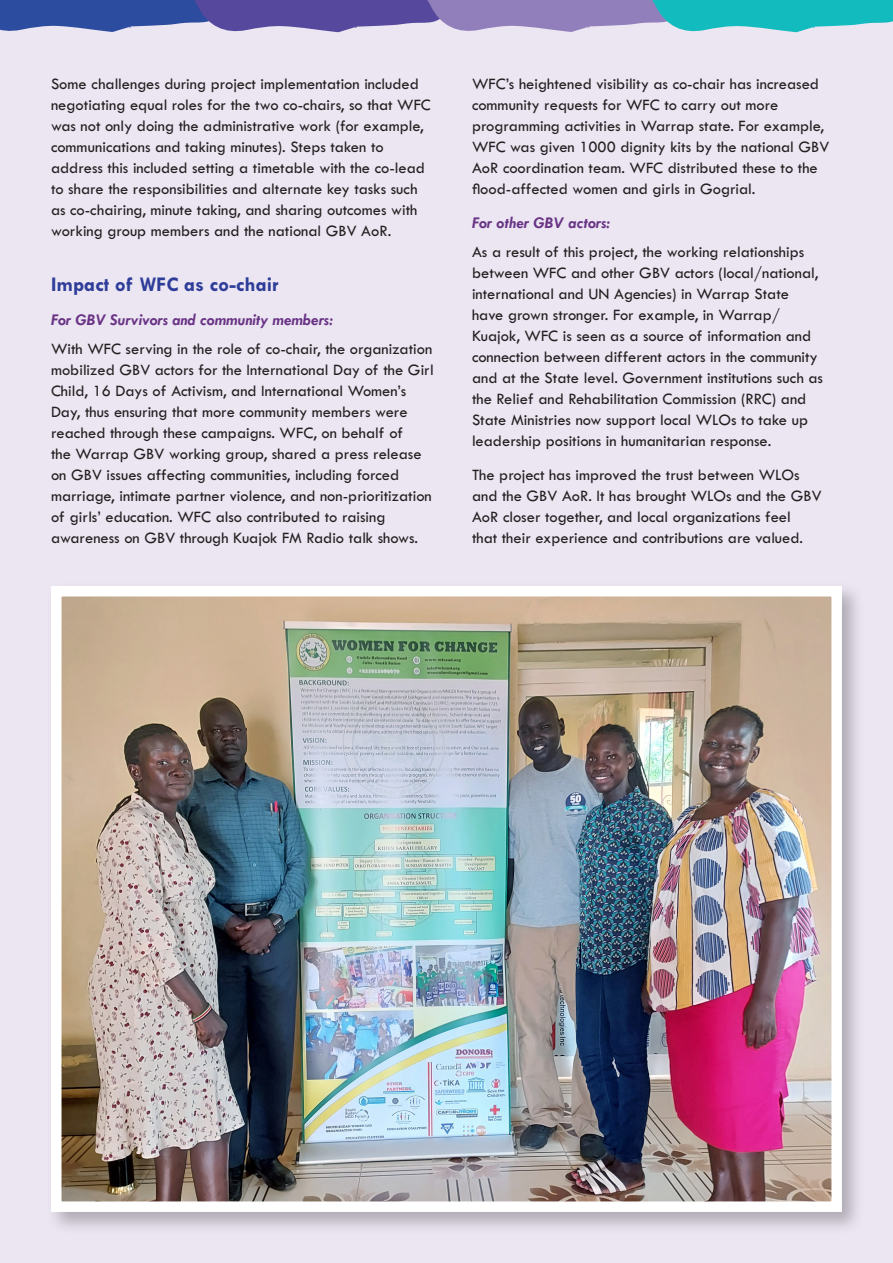
<style>
.page{position:relative;width:893px;height:1263px;background:#ebe6f2}
.page>*{position:absolute;margin:0;border:0;box-sizing:border-box;transform-origin:0 0}
.t1{font:700 21px "Tw Cen MT Std";color:#2e3d99}
.t2{font:16.5px/21px "Tw Cen MT Std";color:#231f20}
.t3{font:italic 700 16.5px "Tw Cen";color:#693385}
</style>
<div class="page">
<div style="left:46px;top:581px;width:819px;height:654px;background:#231f20;opacity:.3"></div>
<img style="left:62px;top:597px;width:769px;height:604px">
<div style="left:51px;top:586px;width:791px;height:626px;border:10px solid #fff"></div>
<svg style="left:0;top:0;width:893px;height:32px;background:#6286b8"></svg>
<p class="t2" style="left:51px;top:74px;width:381px">Some challenges during project implementation included negotiating equal roles for the two co-chairs, so that WFC was not only doing the administrative work (for example, communications and taking minutes). Steps taken to address this included setting a timetable with the co-lead to share the responsibilities and alternate key tasks such as co-chairing, minute taking, and sharing outcomes with working group members and the national GBV AoR.</p>
<p class="t1" style="left:51px;top:273px;width:229px">Impact of WFC as co-chair</p>
<p class="t3" style="left:51px;top:310px;width:283px">For GBV Survivors and community members:</p>
<p class="t2" style="left:51px;top:339px;width:384px">With WFC serving in the role of co-chair, the organization mobilized GBV actors for the International Day of the Girl Child, 16 Days of Activism, and International Women’s Day, thus ensuring that more community members were reached through these campaigns. WFC, on behalf of<br>the Warrap GBV working group, shared a press release on GBV issues affecting communities, including forced marriage, intimate partner violence, and non-prioritization of girls’ education. WFC also contributed to raising awareness on GBV through Kuajok FM Radio talk shows.</p>
<p class="t2" style="left:472px;top:74px;width:359px">WFC’s heightened visibility as co-chair has increased community requests for WFC to carry out more programming activities in Warrap state. For example, WFC was given 1000 dignity kits by the national GBV AoR coordination team. WFC distributed these to the flood-affected women and girls in Gogrial.</p>
<p class="t3" style="left:472px;top:213px;width:140px">For other GBV actors:</p>
<p class="t2" style="left:472px;top:242px;width:353px">As a result of this project, the working relationships between WFC and other GBV actors (local/national, international and UN Agencies) in Warrap State have grown stronger. For example, in Warrap/ Kuajok, WFC is seen as a source of information and connection between different actors in the community and at the State level. Government institutions such as the Relief and Rehabilitation Commission (RRC) and State Ministries now support local WLOs to take up leadership positions in humanitarian response.</p>
<p class="t2" style="left:472px;top:465px;width:351px">The project has improved the trust between WLOs and the GBV AoR. It has brought WLOs and the GBV AoR closer together, and local organizations feel<br>that their experience and contributions are valued.</p>
</div>
